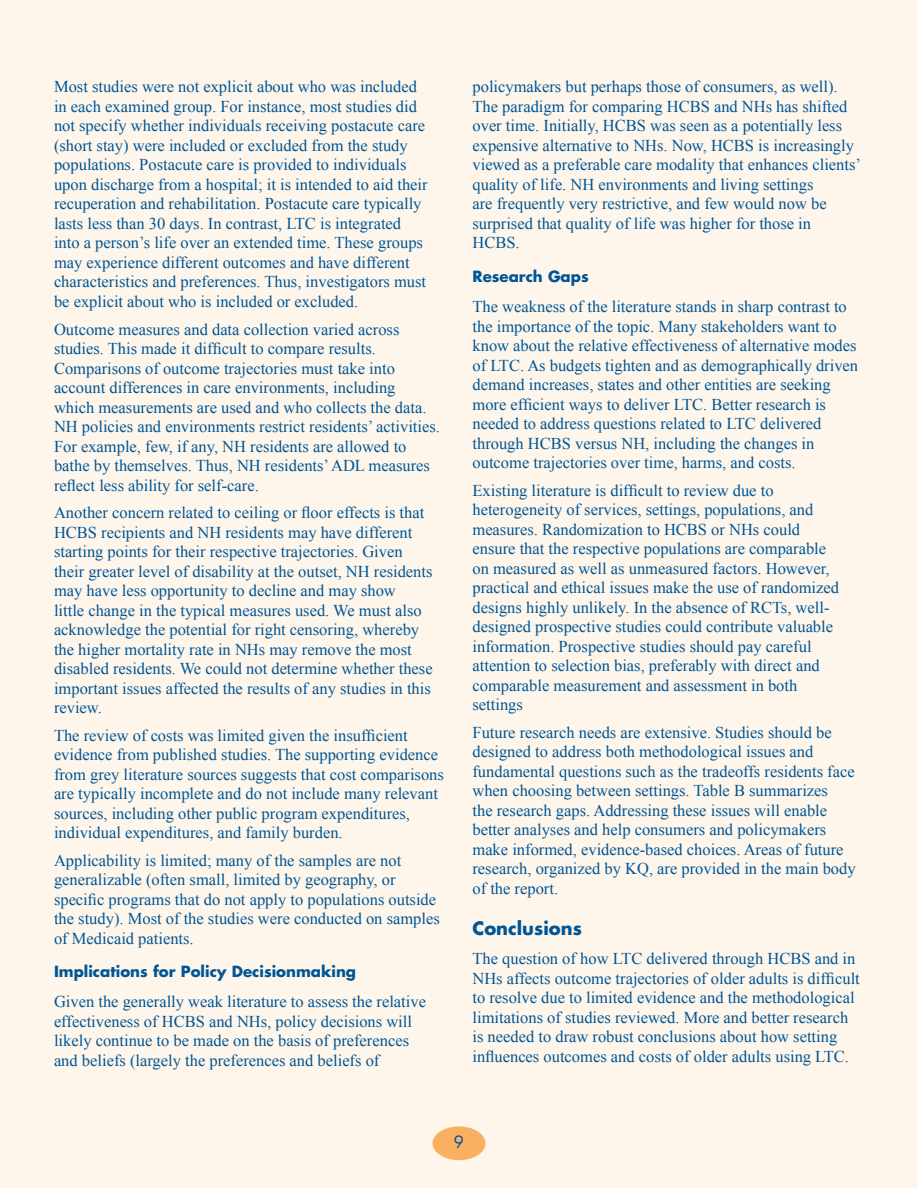
<style>
.page{position:relative;width:918px;height:1188px;background:#fef6eb}
.page>*{position:absolute;margin:0;border:0;box-sizing:border-box;transform-origin:0 0}
.Head_Level_1{font:700 18px "Futura Std";color:#005595}
.Text{font:16.5px/19.5px "Times New Roman";color:#005595}
.t1{font:16.5px "Futura Std";color:#005595}
.Head_Level_2{font:700 15px "Futura Std";color:#005595}
</style>
<div class="page">
<div style="left:432px;top:1126px;width:54px;height:34px;background:#fab061;border-radius:50%"></div>
<p class="Text" style="left:54px;top:77px;width:375px">Most studies were not explicit about who was included in each examined group. For instance, most studies did not specify whether individuals receiving postacute care (short stay) were included or excluded from the study populations. Postacute care is provided to individuals upon discharge from a hospital; it is intended to aid their recuperation and rehabilitation. Postacute care typically lasts less than 30 days. In contrast, LTC is integrated into a person’s life over an extended time. These groups may experience different outcomes and have different characteristics and preferences. Thus, investigators must be explicit about who is included or excluded.</p>
<p class="Text" style="left:54px;top:319px;width:387px">Outcome measures and data collection varied across studies. This made it difficult to compare results.<br>Comparisons of outcome trajectories must take into account differences in care environments, including<br>which measurements are used and who collects the data.<br>NH policies and environments restrict residents’ activities.<br>For example, few, if any, NH residents are allowed to bathe by themselves. Thus, NH residents’ ADL measures reflect less ability for self-care.</p>
<p class="Text" style="left:54px;top:503px;width:380px">Another concern related to ceiling or floor effects is that HCBS recipients and NH residents may have different starting points for their respective trajectories. Given their greater level of disability at the outset, NH residents may have less opportunity to decline and may show<br>little change in the typical measures used. We must also acknowledge the potential for right censoring, whereby the higher mortality rate in NHs may remove the most disabled residents. We could not determine whether these important issues affected the results of any studies in this review.</p>
<p class="Text" style="left:54px;top:725px;width:391px">The review of costs was limited given the insufficient evidence from published studies. The supporting evidence from grey literature sources suggests that cost comparisons are typically incomplete and do not include many relevant sources, including other public program expenditures, individual expenditures, and family burden.</p>
<p class="Text" style="left:54px;top:850px;width:387px">Applicability is limited; many of the samples are not generalizable (often small, limited by geography, or specific programs that do not apply to populations outside the study). Most of the studies were conducted on samples of Medicaid patients.</p>
<p class="Head_Level_2" style="left:54px;top:962px;width:304px">Implications for Policy Decisionmaking</p>
<p class="Text" style="left:54px;top:992px;width:374px">Given the generally weak literature to assess the relative effectiveness of HCBS and NHs, policy decisions will likely continue to be made on the basis of preferences and beliefs (largely the preferences and beliefs of</p>
<p class="Text" style="left:472px;top:77px;width:390px">policymakers but perhaps those of consumers, as well).<br>The paradigm for comparing HCBS and NHs has shifted over time. Initially, HCBS was seen as a potentially less expensive alternative to NHs. Now, HCBS is increasingly viewed as a preferable care modality that enhances clients’ quality of life. NH environments and living settings<br>are frequently very restrictive, and few would now be surprised that quality of life was higher for those in HCBS.</p>
<p class="Head_Level_2" style="left:472px;top:266px;width:118px">Research Gaps</p>
<p class="Text" style="left:472px;top:297px;width:387px">The weakness of the literature stands in sharp contrast to the importance of the topic. Many stakeholders want to know about the relative effectiveness of alternative modes of LTC. As budgets tighten and as demographically driven demand increases, states and other entities are seeking more efficient ways to deliver LTC. Better research is needed to address questions related to LTC delivered through HCBS versus NH, including the changes in outcome trajectories over time, harms, and costs.</p>
<p class="Text" style="left:472px;top:480px;width:368px">Existing literature is difficult to review due to heterogeneity of services, settings, populations, and measures. Randomization to HCBS or NHs could ensure that the respective populations are comparable on measured as well as unmeasured factors. However, practical and ethical issues make the use of randomized designs highly unlikely. In the absence of RCTs, well&shy;designed prospective studies could contribute valuable information. Prospective studies should pay careful attention to selection bias, preferably with direct and comparable measurement and assessment in both settings</p>
<p class="Text" style="left:472px;top:722px;width:385px">Future research needs are extensive. Studies should be designed to address both methodological issues and fundamental questions such as the tradeoffs residents face when choosing between settings. Table B summarizes<br>the research gaps. Addressing these issues will enable better analyses and help consumers and policymakers make informed, evidence-based choices. Areas of future research, organized by KQ, are provided in the main body of the report.</p>
<p class="Head_Level_1" style="left:472px;top:916px;width:111px">Conclusions</p>
<p class="Text" style="left:472px;top:949px;width:389px">The question of how LTC delivered through HCBS and in NHs affects outcome trajectories of older adults is difficult to resolve due to limited evidence and the methodological limitations of studies reviewed. More and better research is needed to draw robust conclusions about how setting influences outcomes and costs of older adults using LTC.</p>
<p class="t1" style="left:454px;top:1131px;width:12px">9</p>
</div>
